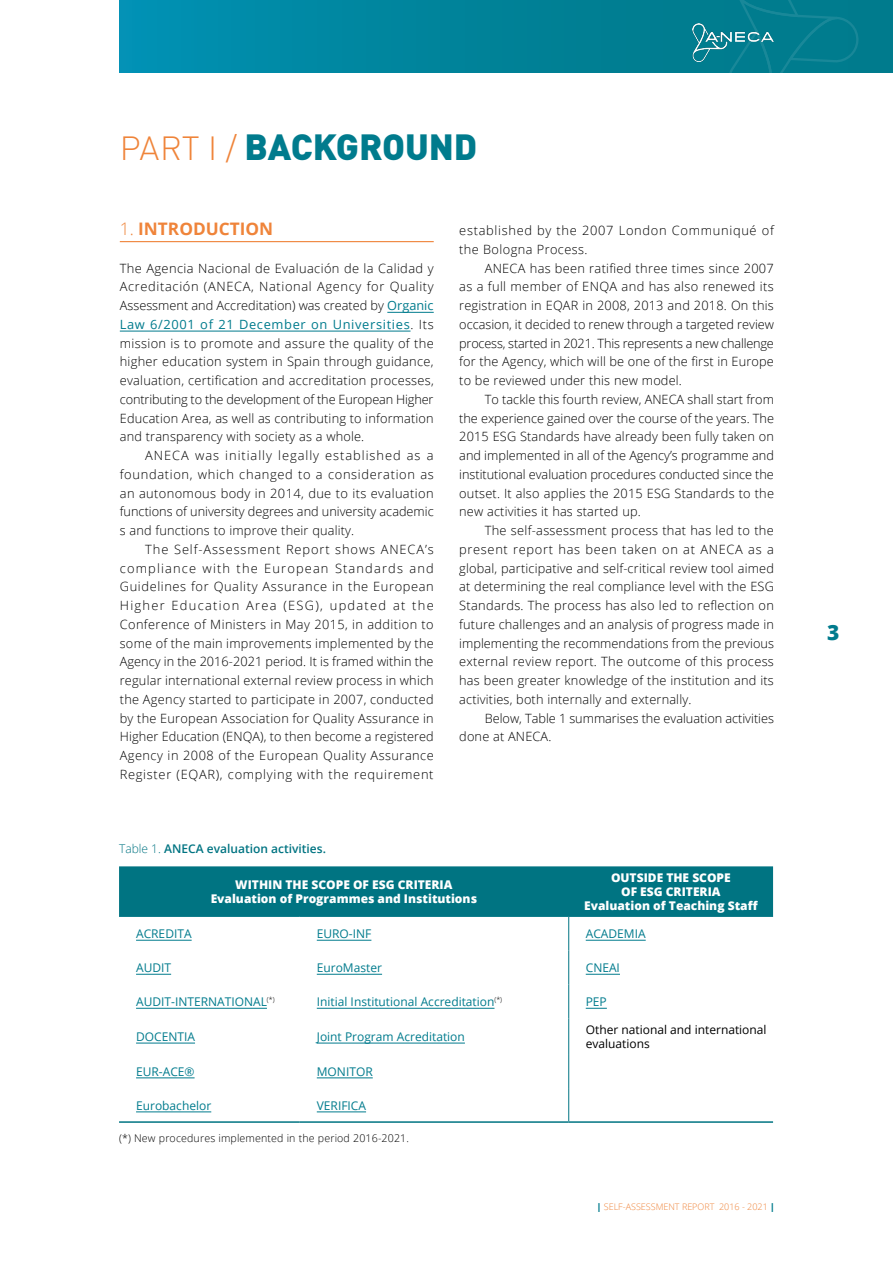
<style>
.page{position:relative;width:893px;height:1263px;background:#fff}
.page>*{position:absolute;margin:0;border:0;box-sizing:border-box;transform-origin:0 0}
.t1{font:36px "DIN Black";letter-spacing:-.005em;color:#007b8d}
.t2{font:800 21px "Open Sans";color:#007b8d}
.t3{font:700 17.25px "Open Sans";color:#ef843a}
.t4{font:300 12.75px/18.8px "Open Sans";letter-spacing:.015em;color:#000;text-align:justify}
.t5{font:300 12.75px/18.8px "Open Sans";letter-spacing:.055em;color:#000}
.t6{font:12px "Open Sans";color:#007b8d}
.t7{font:800 12px/14.4px "Open Sans";color:#fff;text-align:center}
.t8{font:12px/14.4px "Open Sans";color:#000}
.t9{font:600 12px "Open Sans";color:#007482}
.t10{font:300 10.65px "Open Sans";letter-spacing:.015em;color:#000}
.t11{font:300 9px "Open Sans";color:#ef843a}
.s1{font-family:"DIN Light";font-size:33.15px;color:#ef843a}
.s2{font-weight:300}
.s3{font-weight:400;color:#007b8d}
.s4{font-weight:800;color:#007b8d}
</style>
<div class="page">
<svg style="left:119px;top:0;width:774px;height:72px;background:#00849d"></svg>
<img style="left:692px;top:23px;width:33px;height:39px">
<svg style="left:725px;top:0;width:134px;height:73px;background:#077f90"></svg>
<hr style="left:120px;top:241px;width:314px;height:1px;background:#ef843a">
<hr style="left:387px;top:312px;width:47px;height:1px;background:#007b8d">
<hr style="left:120px;top:331px;width:291px;height:1px;background:#007b8d">
<div style="left:119px;top:866px;width:654px;height:50px;background:#007482"></div>
<hr style="left:119px;top:916px;width:181px;height:1px;background:#007482">
<hr style="left:300px;top:916px;width:269px;height:1px;background:#007482">
<hr style="left:569px;top:916px;width:204px;height:1px;background:#007482">
<hr style="left:568px;top:916px;width:1px;height:34px;background:#007482">
<hr style="left:568px;top:950px;width:1px;height:34px;background:#007482">
<hr style="left:568px;top:984px;width:1px;height:34px;background:#007482">
<hr style="left:568px;top:1018px;width:1px;height:36px;background:#007482">
<hr style="left:568px;top:1054px;width:1px;height:34px;background:#007482">
<hr style="left:568px;top:1088px;width:1px;height:33px;background:#007482">
<hr style="left:119px;top:1121px;width:181px;height:2px;background:#007482">
<hr style="left:300px;top:1121px;width:269px;height:2px;background:#007482">
<hr style="left:569px;top:1121px;width:204px;height:2px;background:#007482">
<hr style="left:136px;top:940px;width:56px;height:1px;background:#007b8d">
<hr style="left:317px;top:940px;width:54px;height:1px;background:#007b8d">
<hr style="left:586px;top:940px;width:60px;height:1px;background:#007b8d">
<hr style="left:136px;top:974px;width:35px;height:1px;background:#007b8d">
<hr style="left:317px;top:974px;width:65px;height:1px;background:#007b8d">
<hr style="left:586px;top:974px;width:34px;height:1px;background:#007b8d">
<hr style="left:136px;top:1008px;width:131px;height:1px;background:#007b8d">
<hr style="left:317px;top:1008px;width:177px;height:1px;background:#007b8d">
<svg style="left:586px;top:1008px;width:21px;height:1px"></svg>
<hr style="left:136px;top:1043px;width:59px;height:1px;background:#007b8d">
<hr style="left:317px;top:1043px;width:148px;height:1px;background:#007b8d">
<hr style="left:136px;top:1077px;width:59px;height:1px;background:#007b8d">
<hr style="left:317px;top:1077px;width:56px;height:1px;background:#007b8d">
<hr style="left:136px;top:1112px;width:75px;height:1px;background:#007b8d">
<hr style="left:317px;top:1112px;width:49px;height:1px;background:#007b8d">
<h1 class="t1" style="left:120px;top:123px;width:359px"><span class="s1">PART I /</span> BACKGROUND</h1>
<h3 class="t3" style="left:120px;top:217px;width:155px"><span class="s2">1.</span> INTRODUCTION</h3>
<p class="t4" style="left:120px;top:258px;width:315px">The Agencia Nacional de Evaluación de la Calidad y Acreditación (ANECA, National Agency for Quality Assessment and Accreditation) was created by <span class="s3">Organic Law 6/2001 of 21 December on Universities</span>. Its mission is to promote and assure the quality of the higher education system in Spain through guidance, evaluation, certification and accreditation processes, contributing to the development of the European Higher Education Area, as well as contributing to information and transparency with society as a whole.</p>
<p class="t4" style="left:120px;top:446px;width:315px;text-indent:26px">ANECA was initially legally established as a foundation, which changed to a consideration as an autonomous body in 2014, due to its evaluation functions of university degrees and university academic s and functions to improve their quality.</p>
<p class="t4" style="left:120px;top:539px;width:316px;text-indent:26px">The Self-Assessment Report shows ANECA’s compliance with the European Standards and Guidelines for Quality Assurance in the European Higher Education Area (ESG), updated at the Conference of Ministers in May 2015, in addition to some of the main improvements implemented by the Agency in the 2016-2021 period. It is framed within the regular international external review process in which the Agency started to participate in 2007, conducted by the European Association for Quality Assurance in Higher Education (ENQA), to then become a registered Agency in 2008 of the European Quality Assurance Register (EQAR), complying with the requirement</p>
<p class="t9" style="left:119px;top:840px;width:208px"><span class="s2">Table 1.</span> ANECA evaluation activities.</p>
<p class="t5" style="left:459px;top:221px;width:316px">established by the 2007 London Communiqué of the Bologna Process.</p>
<p class="t4" style="left:459px;top:258px;width:316px;text-indent:26px">ANECA has been ratified three times since 2007 as a full member of ENQA and has also renewed its registration in EQAR in 2008, 2013 and 2018. On this occasion, it decided to renew through a targeted review process, started in 2021. This represents a new challenge for the Agency, which will be one of the first in Europe to be reviewed under this new model.</p>
<p class="t4" style="left:459px;top:389px;width:316px;text-indent:26px">To tackle this fourth review, ANECA shall start from the experience gained over the course of the years. The 2015 ESG Standards have already been fully taken on and implemented in all of the Agency’s programme and institutional evaluation procedures conducted since the outset. It also applies the 2015 ESG Standards to the new activities it has started up.</p>
<p class="t4" style="left:459px;top:521px;width:316px;text-indent:26px">The self-assessment process that has led to the present report has been taken on at ANECA as a global, participative and self-critical review tool aimed at determining the real compliance level with the ESG Standards. The process has also led to reflection on future challenges and an analysis of progress made in implementing the recommendations from the previous external review report. The outcome of this process has been greater knowledge of the institution and its activities, both internally and externally.</p>
<p class="t4" style="left:459px;top:708px;width:316px;text-indent:26px">Below, Table 1 summarises the evaluation activities done at ANECA.</p>
<p class="t7" style="left:211px;top:876px;width:268px">WITHIN THE SCOPE OF ESG CRITERIA<br>Evaluation of Programmes and Institutions</p>
<p class="t7" style="left:584px;top:869px;width:175px">OUTSIDE THE SCOPE<br>OF ESG CRITERIA<br>Evaluation of Teaching Staff</p>
<p class="t6" style="left:136px;top:925px;width:57px">ACREDITA</p>
<p class="t6" style="left:317px;top:925px;width:56px">EURO-INF</p>
<p class="t6" style="left:586px;top:925px;width:61px">ACADEMIA</p>
<p class="t6" style="left:136px;top:959px;width:37px">AUDIT</p>
<p class="t6" style="left:317px;top:959px;width:67px">EuroMaster</p>
<p class="t6" style="left:586px;top:959px;width:36px">CNEAI</p>
<p class="t6" style="left:136px;top:993px;width:140px">AUDIT-INTERNATIONAL<sup>(*)</sup></p>
<p class="t6" style="left:317px;top:993px;width:187px">Initial Institutional Accreditation<sup>(*)</sup></p>
<p class="t6" style="left:586px;top:993px;width:23px">PEP</p>
<p class="t6" style="left:136px;top:1028px;width:60px">DOCENTIA</p>
<p class="t6" style="left:317px;top:1028px;width:150px">Joint Program Acreditation</p>
<p class="t8" style="left:586px;top:1022px;width:182px">Other national and international evaluations</p>
<p class="t6" style="left:136px;top:1063px;width:60px">EUR-ACE®</p>
<p class="t6" style="left:317px;top:1063px;width:57px">MONITOR</p>
<p class="t6" style="left:136px;top:1097px;width:77px">Eurobachelor</p>
<p class="t6" style="left:317px;top:1097px;width:51px">VERIFICA</p>
<p class="t10" style="left:119px;top:1131px;width:291px">(*) New procedures implemented in the period 2016-2021.</p>
<p class="t11" style="left:597px;top:1200px;width:179px"><span class="s4">|</span> SELF-ASSESSMENT REPORT 2016 - 2021 <span class="s4">|</span></p>
<h2 class="t2" style="left:827px;top:616px;width:14px">3</h2>
</div>
